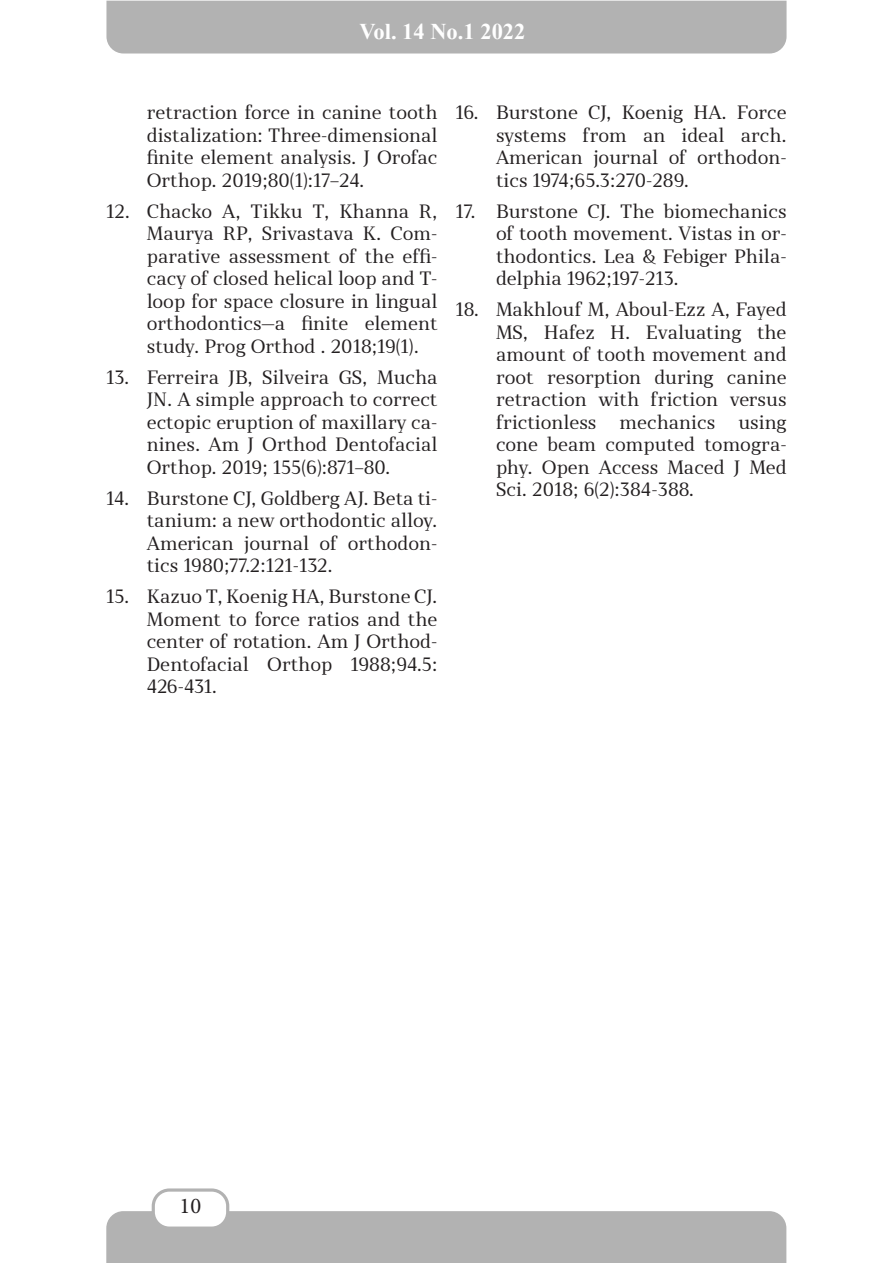
<style>
.page{position:relative;width:893px;height:1263px;background:#fff}
.page>*{position:absolute;margin:0;border:0;box-sizing:border-box;transform-origin:0 0}
.t1{font:700 22.5px "Times New Roman";color:#fff}
.t2{font:22.5px "Minion Pro";color:#231f20}
.t3{font:18px/22.5px "Skola Serif";color:#231f20;text-align:justify}
</style>
<div class="page">
<div style="left:106px;top:1px;width:680px;height:53px;background:#b2b2b2"></div>
<div style="left:106px;top:1211px;width:680px;height:52px;background:#b2b2b2"></div>
<div style="left:153px;top:1190px;width:75px;height:38px;background:#fff;border-radius:16px"></div>
<div style="left:152px;top:1188px;width:77px;height:42px;border:3px solid #b2b2b2;border-radius:16px"></div>
<p class="t1" style="left:359px;top:15px;width:168px">Vol. 14 No.1 2022</p>
<p class="t3" style="left:147px;top:101px;width:292px">retraction force in canine tooth distalization: Three-dimensional finite element analysis. J Orofac Orthop. 2019;80(1):17–24.</p>
<p class="t3" style="left:147px;top:200px;width:292px;text-indent:-40px">12. Chacko A, Tikku T, Khanna R, Maurya RP, Srivastava K. Com&shy;parative assessment of the effi&shy;cacy of closed helical loop and T&shy;loop for space closure in lingual orthodontics—a finite element study. Prog Orthod . 2018;19(1).</p>
<p class="t3" style="left:147px;top:366px;width:292px;text-indent:-40px">13. Ferreira JB, Silveira GS, Mucha JN. A simple approach to correct ectopic eruption of maxillary ca&shy;nines. Am J Orthod Dentofacial Orthop. 2019; 155(6):871–80.</p>
<p class="t3" style="left:147px;top:487px;width:292px;text-indent:-40px">14. Burstone CJ, Goldberg AJ. Beta ti&shy;tanium: a new orthodontic alloy.<br>American journal of orthodon&shy;tics 1980;77.2:121-132.</p>
<p class="t3" style="left:147px;top:585px;width:292px;text-indent:-40px">15. Kazuo T, Koenig HA, Burstone CJ.<br>Moment to force ratios and the center of rotation. Am J Orthod-Dentofacial Orthop 1988;94.5:<br>426-431.</p>
<p class="t3" style="left:496px;top:101px;width:292px;text-indent:-40px">16. Burstone CJ, Koenig HA. Force systems from an ideal arch.<br>American journal of orthodon&shy;tics 1974;65.3:270-289.</p>
<p class="t3" style="left:496px;top:200px;width:292px;text-indent:-40px">17. Burstone CJ. The biomechanics of tooth movement. Vistas in or&shy;thodontics. Lea &amp; Febiger Phila&shy;delphia 1962;197-213.</p>
<p class="t3" style="left:496px;top:298px;width:292px;text-indent:-40px">18. Makhlouf M, Aboul-Ezz A, Fayed MS, Hafez H. Evaluating the amount of tooth movement and root resorption during canine retraction with friction versus frictionless</p>
<p class="t3" style="left:620px;top:411px;width:97px">mechanics</p>
<p class="t3" style="left:496px;top:411px;width:292px;text-indent:242px">using cone beam computed tomogra&shy;phy. Open Access Maced J Med Sci. 2018; 6(2):384-388.</p>
<p class="t2" style="left:180px;top:1190px;width:23px">10</p>
</div>
